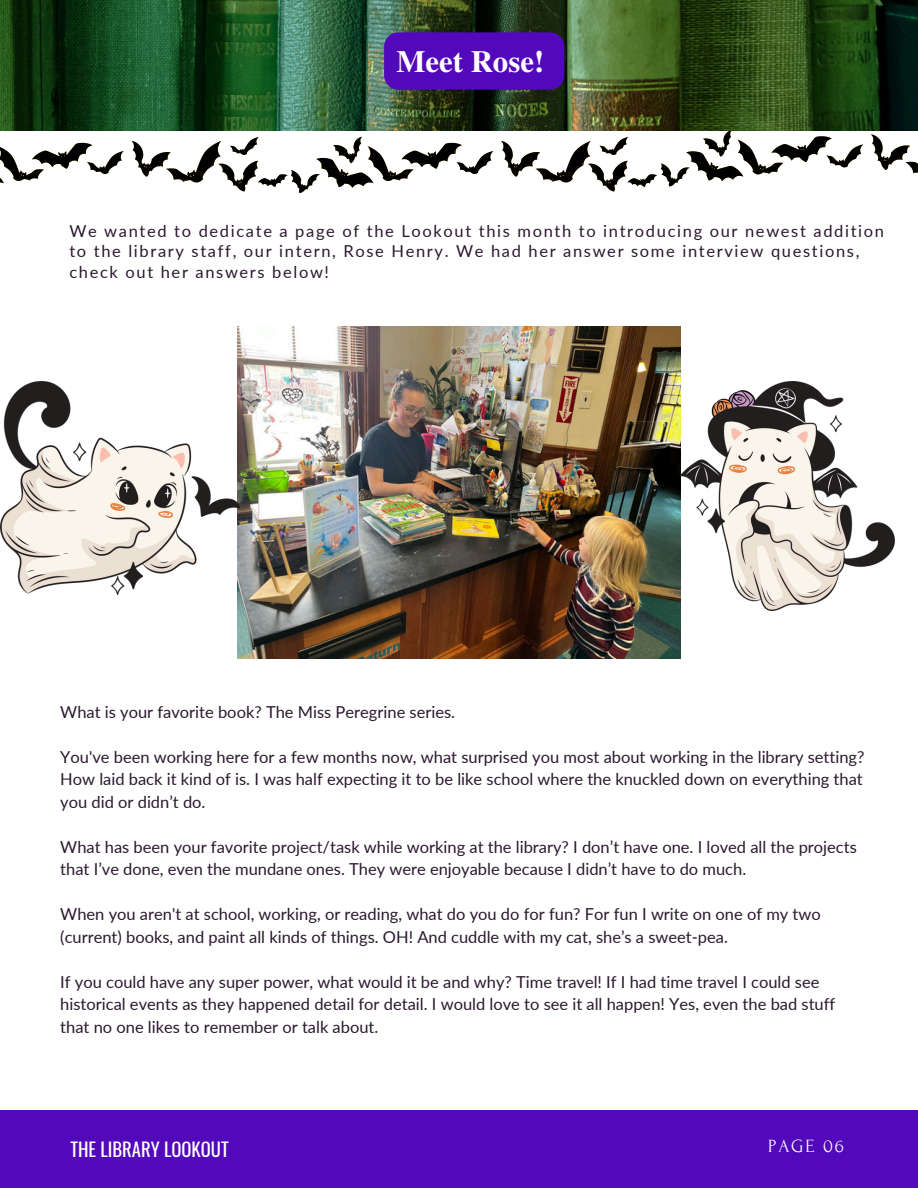
<style>
.page{position:relative;width:918px;height:1188px;background:#fff}
.page>*{position:absolute;margin:0;border:0;box-sizing:border-box;transform-origin:0 0}
.t1{font:700 30.75px "Te X Gyre Termes";color:#fff}
.t2{font:18.75px "Oswald";color:#fff}
.t3{font:18.75px "Forum";letter-spacing:.1em;color:#fff}
.t4{font:16.5px/22.5px "Lato";color:#2b192e}
.t5{font:16.5px/20.2px "Lato";letter-spacing:.1em;color:#2b192e}
</style>
<div class="page">
<div style="left:0;top:1110px;width:918px;height:78px;background:#5208bb"></div>
<img style="left:0;top:0;width:918px;height:130px">
<img style="left:237px;top:327px;width:444px;height:332px">
<svg style="left:0;top:130px;width:918px;height:63px"></svg>
<img style="left:681px;top:381px;width:213px;height:230px">
<img style="left:0;top:381px;width:240px;height:213px">
<div style="left:384px;top:32px;width:180px;height:58px;background:#5208bb;border-radius:14px"></div>
<p class="t1" style="left:396px;top:38px;width:149px">Meet Rose!</p>
<p class="t5" style="left:69px;top:221px;width:816px">We wanted to dedicate a page of the Lookout this month to introducing our newest addition to the library staff, our intern, Rose Henry. We had her answer some interview questions, check out her answers below!</p>
<p class="t4" style="left:60px;top:700px;width:396px">What is your favorite book? The Miss Peregrine series.</p>
<p class="t4" style="left:60px;top:745px;width:806px">You've been working here for a few months now, what surprised you most about working in the library setting?</p>
<p class="t4" style="left:60px;top:767px;width:804px">How laid back it kind of is. I was half expecting it to be like school where the knuckled down on everything that you did or didn’t do.</p>
<p class="t4" style="left:60px;top:835px;width:798px">What has been your favorite project/task while working at the library? I don’t have one. I loved all the projects that I’ve done, even the mundane ones. They were enjoyable because I didn’t have to do much.</p>
<p class="t4" style="left:60px;top:902px;width:762px">When you aren't at school, working, or reading, what do you do for fun? For fun I write on one of my two (current) books, and paint all kinds of things. OH! And cuddle with my cat, she’s a sweet-pea.</p>
<p class="t4" style="left:60px;top:970px;width:777px">If you could have any super power, what would it be and why? Time travel! If I had time travel I could see historical events as they happened detail for detail. I would love to see it all happen! Yes, even the bad stuff that no one likes to remember or talk about.</p>
<p class="t2" style="left:70px;top:1135px;width:160px">THE LIBRARY LOOKOUT</p>
<p class="t3" style="left:768px;top:1136px;width:77px">PAGE 06</p>
</div>
